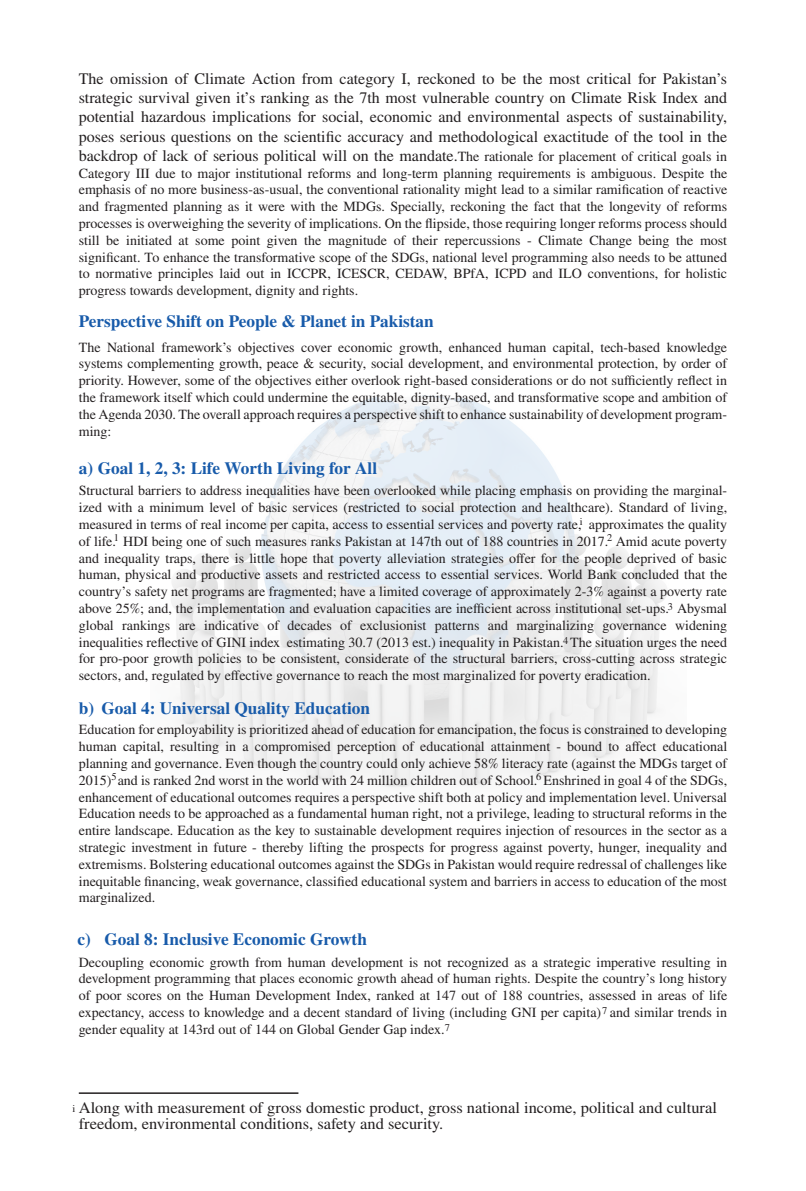
<style>
.page{position:relative;width:806px;height:1191px;background:#fff}
.page>*{position:absolute;margin:0;border:0;box-sizing:border-box;transform-origin:0 0}
.t1{font:700 17.2px "STIX General";color:#185baa}
.t2{font:16px/19.2px "STIX General";color:#231f20}
.t3{font:14px/16.8px "STIX General";color:#231f20;text-align:justify}
.t4{font:10.4px "STIX General";color:#231f20}
.s1{font-size:14px}
</style>
<div class="page">
<img style="left:171px;top:395px;width:496px;height:393px">
<hr style="left:79px;top:1092px;width:219px;height:2px;background:#231f20">
<p class="t2" style="left:79px;top:70px;width:650px;text-align:justify">The omission of Climate Action from category I, reckoned to be the most critical for Pakistan’s strategic survival given it’s ranking as the 7th most vulnerable country on Climate Risk Index and potential hazardous implications for social, economic and environmental aspects of sustainability, poses serious questions on the scientific accuracy and methodological exactitude of the tool in the backdrop of lack of serious political will on the mandate.<span class="s1">The rationale for placement of critical goals in</span></p>
<p class="t3" style="left:79px;top:165px;width:650px">Category III due to major institutional reforms and long-term planning requirements is ambiguous. Despite the emphasis of no more business-as-usual, the conventional rationality might lead to a similar ramification of reactive and fragmented planning as it were with the MDGs. Specially, reckoning the fact that the longevity of reforms processes is overweighing the severity of implications. On the flipside, those requiring longer reforms process should still be initiated at some point given the magnitude of their repercussions - Climate Change being the most significant. To enhance the transformative scope of the SDGs, national level programming also needs to be attuned to normative principles laid out in ICCPR, ICESCR, CEDAW, BPfA, ICPD and ILO conventions, for holistic progress towards development, dignity and rights.</p>
<p class="t1" style="left:79px;top:309px;width:356px">Perspective Shift on People &amp; Planet in Pakistan</p>
<p class="t3" style="left:79px;top:339px;width:650px">The National framework’s objectives cover economic growth, enhanced human capital, tech-based knowledge systems complementing growth, peace &amp; security, social development, and environmental protection, by order of priority. However, some of the objectives either overlook right-based considerations or do not sufficiently reflect in the framework itself which could undermine the equitable, dignity-based, and transformative scope and ambition of the Agenda 2030. The overall approach requires a perspective shift to enhance sustainability of development program&shy;ming:</p>
<p class="t1" style="left:79px;top:455px;width:300px">a) Goal 1, 2, 3: Life Worth Living for All</p>
<p class="t3" style="left:79px;top:483px;width:650px">Structural barriers to address inequalities have been overlooked while placing emphasis on providing the marginal&shy;ized with a minimum level of basic services (restricted to social protection and healthcare). Standard of living, measured in terms of real income per capita, access to essential services and poverty rate, approximates the quality of life. HDI being one of such measures ranks Pakistan at 147th out of 188 countries in 2017. Amid acute poverty and inequality traps, there is little hope that poverty alleviation strategies offer for the people deprived of basic human, physical and productive assets and restricted access to essential services. World Bank concluded that the country’s safety net programs are fragmented; have a limited coverage of approximately 2-3% against a poverty rate above 25%; and, the implementation and evaluation capacities are inefficient across institutional set-ups. Abysmal global rankings are indicative of decades of exclusionist patterns and marginalizing governance widening inequalities reflective of GINI index estimating 30.7 (2013 est.) inequality in Pakistan. The situation urges the need for pro-poor growth policies to be consistent, considerate of the structural barriers, cross-cutting across strategic sectors, and, regulated by effective governance to reach the most marginalized for poverty eradication.</p>
<p class="t4" style="left:580px;top:515px;width:4px">i</p>
<p class="t4" style="left:607px;top:530px;width:7px">2</p>
<p class="t4" style="left:114px;top:531px;width:7px">1</p>
<p class="t4" style="left:667px;top:599px;width:7px">3</p>
<p class="t4" style="left:563px;top:633px;width:7px">4</p>
<p class="t1" style="left:79px;top:696px;width:293px">b) Goal 4: Universal Quality Education</p>
<p class="t3" style="left:79px;top:722px;width:650px">Education for employability is prioritized ahead of education for emancipation, the focus is constrained to developing human capital, resulting in a compromised perception of educational attainment - bound to affect educational planning and governance. Even though the country could only achieve 58% literacy rate (against the MDGs target of 2015) and is ranked 2nd worst in the world with 24 million children out of School. Enshrined in goal 4 of the SDGs, enhancement of educational outcomes requires a perspective shift both at policy and implementation level. Universal Education needs to be approached as a fundamental human right, not a privilege, leading to structural reforms in the entire landscape. Education as the key to sustainable development requires injection of resources in the sector as a strategic investment in future - thereby lifting the prospects for progress against poverty, hunger, inequality and extremisms. Bolstering educational outcomes against the SDGs in Pakistan would require redressal of challenges like inequitable financing, weak governance, classified educational system and barriers in access to education of the most marginalized.</p>
<p class="t4" style="left:111px;top:769px;width:7px">5</p>
<p class="t4" style="left:536px;top:769px;width:7px">6</p>
<p class="t1" style="left:77px;top:926px;width:291px">c) Goal 8: Inclusive Economic Growth</p>
<p class="t3" style="left:79px;top:954px;width:650px">Decoupling economic growth from human development is not recognized as a strategic imperative resulting in development programming that places economic growth ahead of human rights. Despite the country’s long history of poor scores on the Human Development Index, ranked at 147 out of 188 countries, assessed in areas of life expectancy, access to knowledge and a decent standard of living (including GNI per capita) and similar trends in gender equality at 143rd out of 144 on Global Gender Gap index.</p>
<p class="t4" style="left:602px;top:1003px;width:7px">7</p>
<p class="t4" style="left:445px;top:1020px;width:7px">7</p>
<p class="t2" style="left:79px;top:1100px;width:639px;line-height:16px">Along with measurement of gross domestic product, gross national income, political and cultural freedom, environmental conditions, safety and security.</p>
<p class="t4" style="left:73px;top:1101px;width:4px">i</p>
</div>
